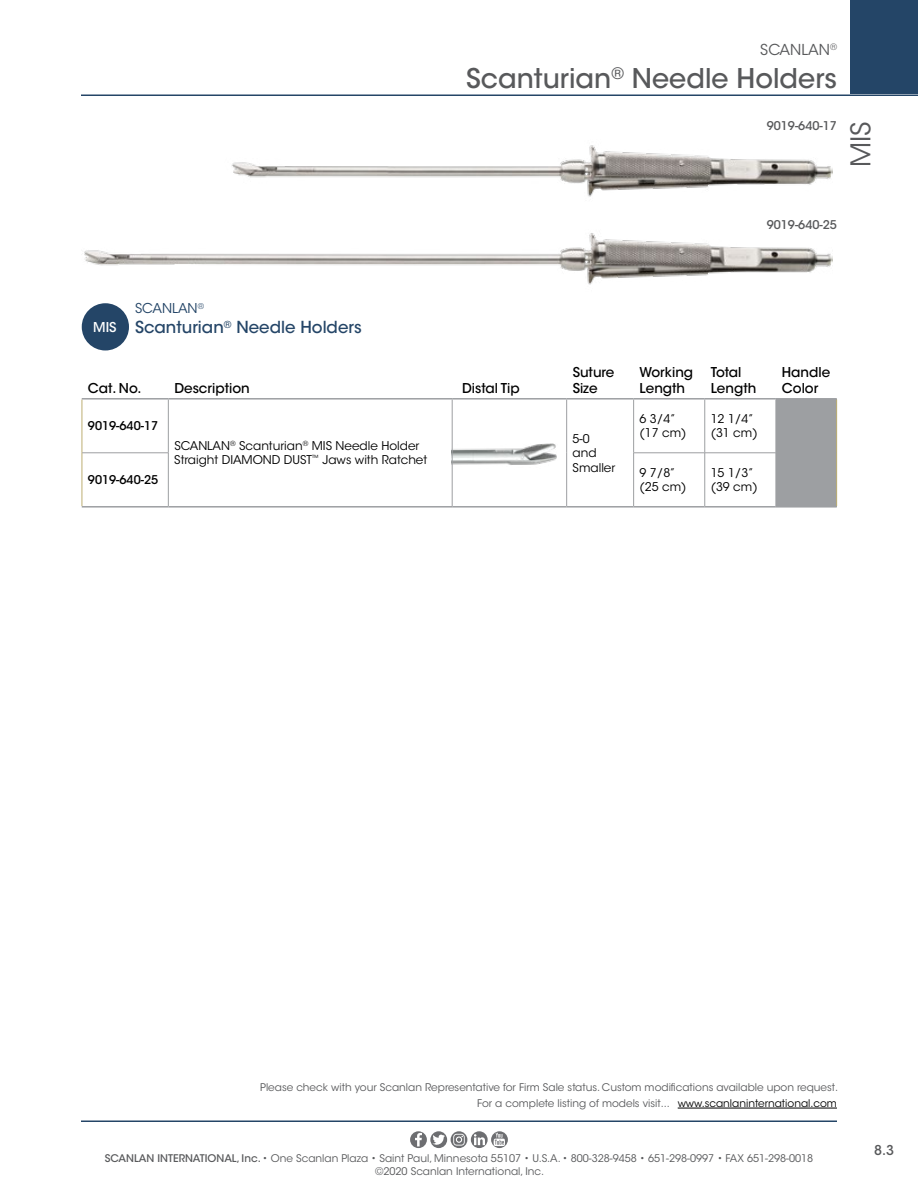
<style>
.page{position:relative;width:918px;height:1188px;background:#fff}
.page>*{position:absolute;margin:0;border:0;box-sizing:border-box;transform-origin:0 0}
.t1{font:500 27px "ITC Avant Garde Std";color:#58595b}
.t2{font:27px "ITC Avant Garde Std";color:#58595b}
.t3{font:500 16.5px "ITC Avant Garde Std";color:#244567}
.t4{font:15px "ITC Avant Garde Std";color:#58595b}
.t5{font:500 13.5px/16.2px "ITC Avant Garde Std";color:#000}
.t6{font:13.5px "ITC Avant Garde Std";color:#244567}
.t7{font:500 13.5px "ITC Avant Garde Std";color:#58595b}
.t8{font:500 13.5px "ITC Avant Garde Std";color:#fff}
.t9{font:12px/14.4px "ITC Avant Garde Std";color:#000}
.t10{font:500 12px "ITC Avant Garde Std";color:#000}
.t11{font:500 12px "ITC Avant Garde Std";color:#58595b}
.t12{font:10.5px/12.6px "ITC Avant Garde Std";color:#58595b;text-align:center}
.s1{color:#000}
.s2{font-weight:500}
</style>
<div class="page">
<hr style="left:81px;top:94px;width:837px;height:2px;background:#244567">
<hr style="left:81px;top:1120px;width:756px;height:2px;background:#244567">
<svg style="left:451px;top:1131px;width:16px;height:17px"></svg>
<svg style="left:453px;top:1134px;width:12px;height:12px"></svg>
<svg style="left:471px;top:1131px;width:17px;height:17px"></svg>
<svg style="left:474px;top:1134px;width:11px;height:11px"></svg>
<svg style="left:491px;top:1131px;width:17px;height:17px"></svg>
<svg style="left:494px;top:1133px;width:11px;height:13px"></svg>
<svg style="left:430px;top:1131px;width:17px;height:17px"></svg>
<svg style="left:432px;top:1134px;width:13px;height:12px"></svg>
<svg style="left:410px;top:1131px;width:17px;height:17px"></svg>
<svg style="left:415px;top:1133px;width:7px;height:13px"></svg>
<div style="left:850px;top:0;width:68px;height:94px;background:#244567"></div>
<hr style="left:678px;top:1108px;width:159px;height:1px;background:#000">
<img style="left:453px;top:443px;width:104px;height:22px">
<img style="left:84px;top:145px;width:749px;height:171px">
<div style="left:82px;top:303px;width:47px;height:47px;background:#244567;border-radius:50%"></div>
<div style="left:776px;top:399px;width:61px;height:108px;background:#9d9fa2"></div>
<hr style="left:82px;top:400px;width:1px;height:53px;background:#bdae72">
<hr style="left:82px;top:453px;width:1px;height:53px;background:#bdae72">
<hr style="left:836px;top:400px;width:1px;height:53px;background:#bdae72">
<hr style="left:836px;top:453px;width:1px;height:53px;background:#bdae72">
<hr style="left:82px;top:398px;width:86px;height:2px;background:#9d9fa2">
<hr style="left:168px;top:398px;width:284px;height:2px;background:#9d9fa2">
<hr style="left:452px;top:398px;width:115px;height:2px;background:#9d9fa2">
<hr style="left:567px;top:398px;width:67px;height:2px;background:#9d9fa2">
<hr style="left:168px;top:506px;width:284px;height:2px;background:#9d9fa2">
<hr style="left:452px;top:506px;width:115px;height:2px;background:#9d9fa2">
<hr style="left:567px;top:506px;width:67px;height:2px;background:#9d9fa2">
<hr style="left:168px;top:400px;width:1px;height:53px;background:#9d9fa2">
<hr style="left:452px;top:400px;width:1px;height:53px;background:#9d9fa2">
<hr style="left:566px;top:400px;width:1px;height:53px;background:#9d9fa2">
<hr style="left:452px;top:453px;width:1px;height:53px;background:#9d9fa2">
<hr style="left:566px;top:453px;width:1px;height:53px;background:#9d9fa2">
<hr style="left:634px;top:398px;width:71px;height:2px;background:#9d9fa2">
<hr style="left:705px;top:398px;width:71px;height:2px;background:#9d9fa2">
<hr style="left:776px;top:398px;width:61px;height:2px;background:#9d9fa2">
<hr style="left:633px;top:400px;width:1px;height:53px;background:#9d9fa2">
<hr style="left:705px;top:400px;width:1px;height:53px;background:#9d9fa2">
<hr style="left:82px;top:453px;width:87px;height:1px;background:#9d9fa2">
<hr style="left:168px;top:453px;width:1px;height:53px;background:#9d9fa2">
<hr style="left:82px;top:506px;width:86px;height:2px;background:#9d9fa2">
<hr style="left:633px;top:453px;width:72px;height:1px;background:#9d9fa2">
<hr style="left:633px;top:453px;width:1px;height:53px;background:#9d9fa2">
<hr style="left:705px;top:453px;width:71px;height:1px;background:#9d9fa2">
<hr style="left:705px;top:453px;width:1px;height:53px;background:#9d9fa2">
<hr style="left:634px;top:506px;width:71px;height:2px;background:#9d9fa2">
<hr style="left:705px;top:506px;width:71px;height:2px;background:#9d9fa2">
<hr style="left:776px;top:506px;width:61px;height:2px;background:#9d9fa2">
<h3 class="t4" style="left:760px;top:41px;width:78px">SCANLAN<sup>®</sup></h3>
<h1 class="t1" style="left:466px;top:61px;width:372px">Scanturian<sup>®</sup> Needle Holders</h1>
<p class="t11" style="left:767px;top:119px;width:72px">9019-640-17</p>
<h1 class="t2" style="left:844px;top:167px;width:47px;rotate:-90deg">MIS</h1>
<p class="t11" style="left:767px;top:217px;width:72px">9019-640-25</p>
<p class="t8" style="left:93px;top:319px;width:25px">MIS</p>
<p class="t6" style="left:135px;top:300px;width:71px">SCANLAN<sup>®</sup></p>
<h2 class="t3" style="left:135px;top:317px;width:228px">Scanturian<sup>®</sup> Needle Holders</h2>
<p class="t5" style="left:88px;top:380px;width:55px">Cat. No.</p>
<p class="t5" style="left:174px;top:380px;width:77px">Description</p>
<p class="t5" style="left:462px;top:380px;width:59px">Distal Tip</p>
<p class="t5" style="left:573px;top:364px;width:43px">Suture<br>Size</p>
<p class="t5" style="left:640px;top:364px;width:55px">Working<br>Length</p>
<p class="t5" style="left:711px;top:364px;width:47px">Total<br>Length</p>
<p class="t5" style="left:782px;top:364px;width:50px">Handle<br>Color</p>
<p class="t9" style="left:640px;top:412px;width:48px">6 3/4” (17 cm)</p>
<p class="t9" style="left:711px;top:412px;width:48px">12 1/4” (31 cm)</p>
<p class="t10" style="left:88px;top:418px;width:72px">9019-640-17</p>
<p class="t9" style="left:174px;top:439px;width:254px">SCANLAN<sup>®</sup> Scanturian<sup>®</sup> MIS Needle Holder<br>Straight DIAMOND DUST<sup>™</sup> Jaws with Ratchet</p>
<p class="t9" style="left:573px;top:431px;width:44px">5-0 and<br>Smaller</p>
<p class="t10" style="left:88px;top:472px;width:72px">9019-640-25</p>
<p class="t9" style="left:640px;top:466px;width:48px">9 7/8” (25 cm)</p>
<p class="t9" style="left:711px;top:466px;width:48px">15 1/3” (39 cm)</p>
<p class="t12" style="left:260px;top:1079px;width:580px;line-height:15.9px;text-align:right">Please check with your Scanlan Representative for Firm Sale status. Custom modifications available upon request.<br>For a complete listing of models visit... <span class="s1">www.scanlaninternational.com</span></p>
<p class="t12" style="left:105px;top:1152px;width:710px"><span class="s2">SCANLAN INTERNATIONAL, Inc.</span> • One Scanlan Plaza • Saint Paul, Minnesota 55107 • U.S.A. • 800-328-9458 • 651-298-0997 • FAX 651-298-0018 ©2020 Scanlan International, Inc.</p>
<p class="t7" style="left:874px;top:1141px;width:21px">8.3</p>
</div>
